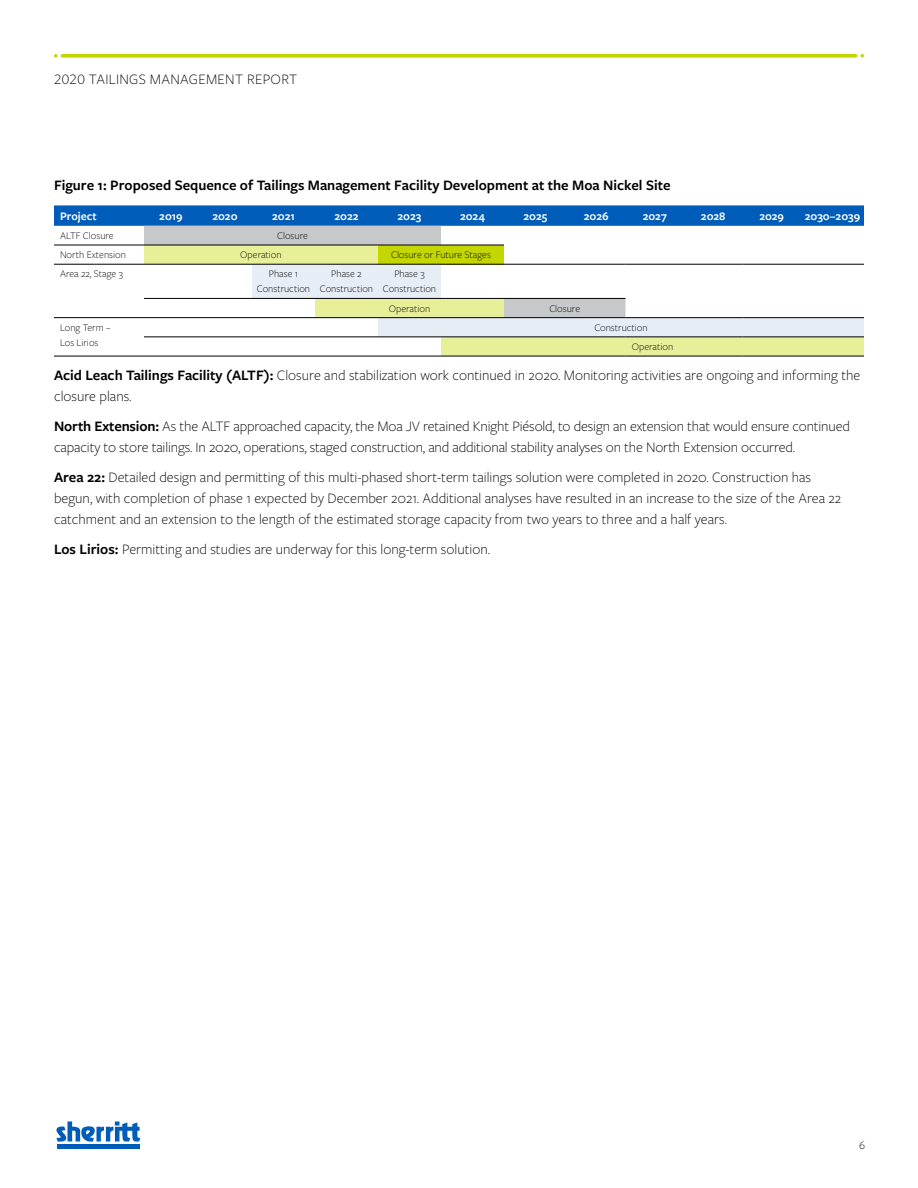
<style>
.page{position:relative;width:918px;height:1188px;background:#fff}
.page>*{position:absolute;margin:0;border:0;box-sizing:border-box;transform-origin:0 0}
.body{font:300 15px/21px "Freight Sans Pro";color:#000}
.Table_head{font:600 15px "Freight Sans Pro";color:#000}
.body-2{font:300 15px "Freight Sans Pro";letter-spacing:.02em;color:#000}
.t1{font:600 12px "Freight Sans Pro";color:#fff}
.t2{font:300 12px "Freight Sans Pro";color:#000}
.t3{font:300 10.5px/15px "Freight Sans Pro";color:#000;text-align:center}
.s1{font-weight:600}
</style>
<div class="page">
<svg style="left:62px;top:54px;width:794px;height:4px;background:#c9da19"></svg>
<hr style="left:57px;top:1145px;width:83px;height:4px;background:#005cb9">
<svg style="left:56px;top:1121px;width:84px;height:21px"></svg>
<svg style="left:54px;top:205px;width:810px;height:21px;background:#0861bb"></svg>
<svg style="left:144px;top:226px;width:360px;height:19px;fill:#c7c8ca"></svg>
<svg style="left:144px;top:246px;width:720px;height:110px"></svg>
<div style="left:378px;top:245px;width:126px;height:19px;background:#c3d600"></div>
<svg style="left:252px;top:265px;width:612px;height:72px"></svg>
<hr style="left:54px;top:245px;width:90px;height:1px;background:#000">
<hr style="left:144px;top:245px;width:54px;height:1px;background:#000">
<hr style="left:198px;top:245px;width:54px;height:1px;background:#000">
<hr style="left:252px;top:245px;width:63px;height:1px;background:#000">
<hr style="left:315px;top:245px;width:63px;height:1px;background:#000">
<hr style="left:378px;top:245px;width:63px;height:1px;background:#000">
<hr style="left:441px;top:245px;width:63px;height:1px;background:#000">
<hr style="left:504px;top:264px;width:63px;height:1px;background:#000">
<hr style="left:567px;top:264px;width:59px;height:1px;background:#000">
<hr style="left:626px;top:264px;width:58px;height:1px;background:#000">
<hr style="left:684px;top:264px;width:58px;height:1px;background:#000">
<hr style="left:742px;top:264px;width:59px;height:1px;background:#000">
<hr style="left:801px;top:264px;width:63px;height:1px;background:#000">
<hr style="left:626px;top:317px;width:58px;height:1px;background:#000">
<hr style="left:684px;top:317px;width:58px;height:1px;background:#000">
<hr style="left:742px;top:317px;width:59px;height:1px;background:#000">
<hr style="left:801px;top:317px;width:63px;height:1px;background:#000">
<hr style="left:54px;top:264px;width:90px;height:1px;background:#000">
<hr style="left:144px;top:264px;width:54px;height:1px;background:#000">
<hr style="left:198px;top:264px;width:54px;height:1px;background:#000">
<hr style="left:252px;top:264px;width:63px;height:1px;background:#000">
<hr style="left:315px;top:264px;width:63px;height:1px;background:#000">
<hr style="left:378px;top:264px;width:63px;height:1px;background:#000">
<hr style="left:441px;top:264px;width:63px;height:1px;background:#000">
<hr style="left:198px;top:298px;width:54px;height:1px;background:#000">
<hr style="left:252px;top:298px;width:63px;height:1px;background:#000">
<hr style="left:144px;top:298px;width:54px;height:1px;background:#000">
<hr style="left:315px;top:298px;width:63px;height:1px;background:#000">
<hr style="left:378px;top:298px;width:63px;height:1px;background:#000">
<hr style="left:441px;top:298px;width:63px;height:1px;background:#000">
<hr style="left:504px;top:298px;width:63px;height:1px;background:#000">
<hr style="left:54px;top:317px;width:90px;height:1px;background:#000">
<hr style="left:144px;top:317px;width:54px;height:1px;background:#000">
<hr style="left:198px;top:317px;width:54px;height:1px;background:#000">
<hr style="left:378px;top:317px;width:63px;height:1px;background:#000">
<hr style="left:441px;top:317px;width:63px;height:1px;background:#000">
<hr style="left:504px;top:317px;width:63px;height:1px;background:#000">
<hr style="left:567px;top:317px;width:59px;height:1px;background:#000">
<hr style="left:54px;top:356px;width:90px;height:1px;background:#000">
<hr style="left:252px;top:317px;width:63px;height:1px;background:#000">
<hr style="left:315px;top:317px;width:63px;height:1px;background:#000">
<hr style="left:144px;top:337px;width:54px;height:1px;background:#000">
<hr style="left:198px;top:337px;width:54px;height:1px;background:#000">
<hr style="left:378px;top:337px;width:63px;height:1px;background:#000">
<hr style="left:441px;top:337px;width:63px;height:1px;background:#000">
<hr style="left:504px;top:337px;width:63px;height:1px;background:#000">
<hr style="left:567px;top:337px;width:59px;height:1px;background:#000">
<hr style="left:626px;top:337px;width:58px;height:1px;background:#000">
<hr style="left:684px;top:337px;width:58px;height:1px;background:#000">
<hr style="left:742px;top:337px;width:59px;height:1px;background:#000">
<hr style="left:801px;top:337px;width:63px;height:1px;background:#000">
<hr style="left:252px;top:337px;width:63px;height:1px;background:#000">
<hr style="left:315px;top:337px;width:63px;height:1px;background:#000">
<hr style="left:144px;top:356px;width:54px;height:1px;background:#000">
<hr style="left:198px;top:356px;width:54px;height:1px;background:#000">
<hr style="left:252px;top:356px;width:63px;height:1px;background:#000">
<hr style="left:315px;top:356px;width:63px;height:1px;background:#000">
<hr style="left:378px;top:356px;width:63px;height:1px;background:#000">
<hr style="left:441px;top:356px;width:63px;height:1px;background:#000">
<hr style="left:504px;top:356px;width:63px;height:1px;background:#000">
<hr style="left:567px;top:356px;width:59px;height:1px;background:#000">
<hr style="left:626px;top:356px;width:58px;height:1px;background:#000">
<hr style="left:684px;top:356px;width:58px;height:1px;background:#000">
<hr style="left:742px;top:356px;width:59px;height:1px;background:#000">
<hr style="left:801px;top:356px;width:63px;height:1px;background:#000">
<hr style="left:567px;top:298px;width:59px;height:1px;background:#000">
<p class="body-2" style="left:54px;top:69px;width:245px">2020 TAILINGS MANAGEMENT REPORT</p>
<p class="Table_head" style="left:54px;top:175px;width:618px">Figure 1: Proposed Sequence of Tailings Management Facility Development at the Moa Nickel Site</p>
<p class="t1" style="left:60px;top:208px;width:38px">Project</p>
<p class="t1" style="left:159px;top:208px;width:25px">2019</p>
<p class="t1" style="left:212px;top:208px;width:27px">2020</p>
<p class="t1" style="left:272px;top:208px;width:24px">2021</p>
<p class="t1" style="left:334px;top:208px;width:26px">2022</p>
<p class="t1" style="left:398px;top:208px;width:25px">2023</p>
<p class="t1" style="left:460px;top:208px;width:26px">2024</p>
<p class="t1" style="left:524px;top:208px;width:25px">2025</p>
<p class="t1" style="left:584px;top:208px;width:26px">2026</p>
<p class="t1" style="left:643px;top:208px;width:25px">2027</p>
<p class="t1" style="left:701px;top:208px;width:26px">2028</p>
<p class="t1" style="left:759px;top:208px;width:26px">2029</p>
<p class="t1" style="left:805px;top:208px;width:57px">2030–2039</p>
<p class="t3" style="left:60px;top:228px;width:55px">ALTF Closure</p>
<p class="t3" style="left:277px;top:228px;width:32px">Closure</p>
<p class="t3" style="left:60px;top:247px;width:67px">North Extension</p>
<p class="t3" style="left:240px;top:247px;width:43px">Operation</p>
<p class="t3" style="left:391px;top:247px;width:101px">Closure or Future Stages</p>
<p class="t3" style="left:60px;top:266px;width:65px">Area 22, Stage 3</p>
<p class="t3" style="left:257px;top:266px;width:55px">Phase 1<br>Construction</p>
<p class="t3" style="left:320px;top:266px;width:55px">Phase 2<br>Construction</p>
<p class="t3" style="left:383px;top:266px;width:55px">Phase 3<br>Construction</p>
<p class="t3" style="left:389px;top:300px;width:43px">Operation</p>
<p class="t3" style="left:549px;top:300px;width:32px">Closure</p>
<p class="t3" style="left:60px;top:320px;width:52px;text-align:left">Long Term –<br>Los Lirios</p>
<p class="t3" style="left:594px;top:320px;width:55px">Construction</p>
<p class="t3" style="left:632px;top:339px;width:43px">Operation</p>
<p class="body" style="left:54px;top:364px;width:808px"><span class="s1">Acid Leach Tailings Facility (ALTF):</span> Closure and stabilization work continued in 2020. Monitoring activities are ongoing and informing the closure plans.</p>
<p class="body" style="left:54px;top:415px;width:798px"><span class="s1">North Extension:</span> As the ALTF approached capacity, the Moa JV retained Knight Piésold, to design an extension that would ensure continued capacity to store tailings. In 2020, operations, staged construction, and additional stability analyses on the North Extension occurred.</p>
<p class="body" style="left:54px;top:466px;width:789px"><span class="s1">Area 22:</span> Detailed design and permitting of this multi-phased short-term tailings solution were completed in 2020. Construction has begun, with completion of phase 1 expected by December 2021. Additional analyses have resulted in an increase to the size of the Area 22 catchment and an extension to the length of the estimated storage capacity from two years to three and a half years.</p>
<p class="body" style="left:54px;top:538px;width:438px"><span class="s1">Los Lirios:</span> Permitting and studies are underway for this long-term solution.</p>
<p class="t2" style="left:859px;top:1137px;width:7px">6</p>
</div>
